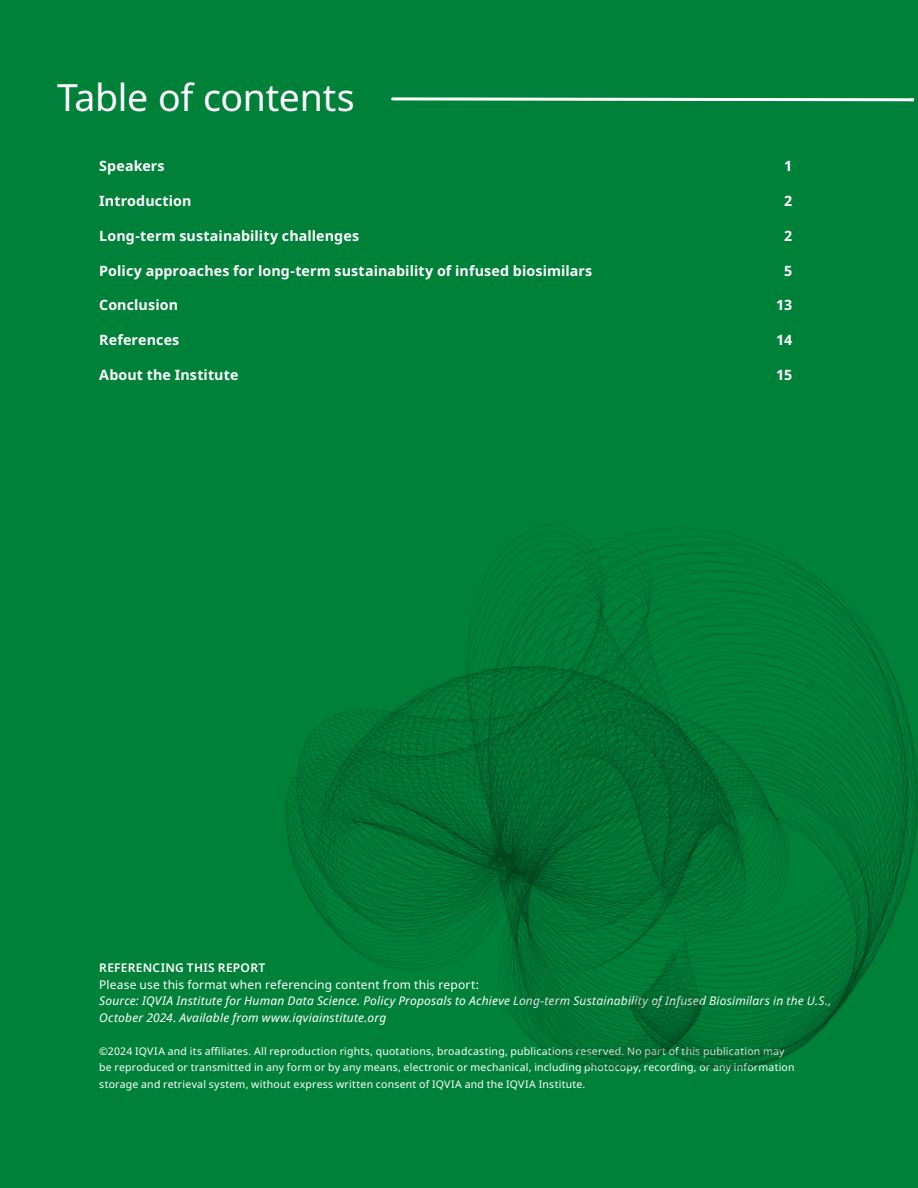
<style>
.page{position:relative;width:918px;height:1188px;background:#008139}
.page>*{position:absolute;margin:0;border:0;box-sizing:border-box;transform-origin:0 0}
.t1{font:37.5px "Noto Sans";letter-spacing:-.01em;color:#fff}
.t2{font:700 14.25px "Noto Sans";letter-spacing:.01em;color:#fff}
.t3{font:italic 12px/16.5px "Noto Sans";letter-spacing:.015em;color:#fff}
.t4{font:12px "Noto Sans";letter-spacing:.015em;color:#fff}
.t5{font:600 12px "Noto Sans";letter-spacing:.02em;color:#fff}
.t6{font:10.5px/16.5px "Noto Sans";letter-spacing:.02em;color:#fff}
</style>
<div class="page">
<svg style="left:391px;top:97px;width:524px;height:5px"></svg>
<img style="left:286px;top:524px;width:632px;height:545px">
<h1 class="t1" style="left:57px;top:71px;width:299px">Table of contents</h1>
<h2 class="t2" style="left:99px;top:156px;width:67px">Speakers</h2>
<h2 class="t2" style="left:784px;top:156px;width:10px">1</h2>
<h2 class="t2" style="left:99px;top:191px;width:94px">Introduction</h2>
<h2 class="t2" style="left:784px;top:191px;width:10px">2</h2>
<h2 class="t2" style="left:99px;top:226px;width:261px">Long-term sustainability challenges</h2>
<h2 class="t2" style="left:784px;top:226px;width:10px">2</h2>
<h2 class="t2" style="left:99px;top:260px;width:495px">Policy approaches for long-term sustainability of infused biosimilars</h2>
<h2 class="t2" style="left:784px;top:260px;width:10px">5</h2>
<h2 class="t2" style="left:99px;top:295px;width:80px">Conclusion</h2>
<h2 class="t2" style="left:776px;top:295px;width:18px">13</h2>
<h2 class="t2" style="left:99px;top:330px;width:82px">References</h2>
<h2 class="t2" style="left:776px;top:330px;width:18px">14</h2>
<h2 class="t2" style="left:99px;top:365px;width:141px">About the Institute</h2>
<h2 class="t2" style="left:776px;top:365px;width:18px">15</h2>
<p class="t5" style="left:99px;top:959px;width:167px">REFERENCING THIS REPORT</p>
<p class="t4" style="left:99px;top:976px;width:381px">Please use this format when referencing content from this report:</p>
<p class="t3" style="left:99px;top:993px;width:734px">Source: IQVIA Institute for Human Data Science. Policy Proposals to Achieve Long-term Sustainability of Infused Biosimilars in the U.S.,<br>October 2024. Available from www.iqviainstitute.org</p>
<p class="t6" style="left:99px;top:1043px;width:697px">©2024 IQVIA and its affiliates. All reproduction rights, quotations, broadcasting, publications reserved. No part of this publication may be reproduced or transmitted in any form or by any means, electronic or mechanical, including photocopy, recording, or any information storage and retrieval system, without express written consent of IQVIA and the IQVIA Institute.</p>
</div>
